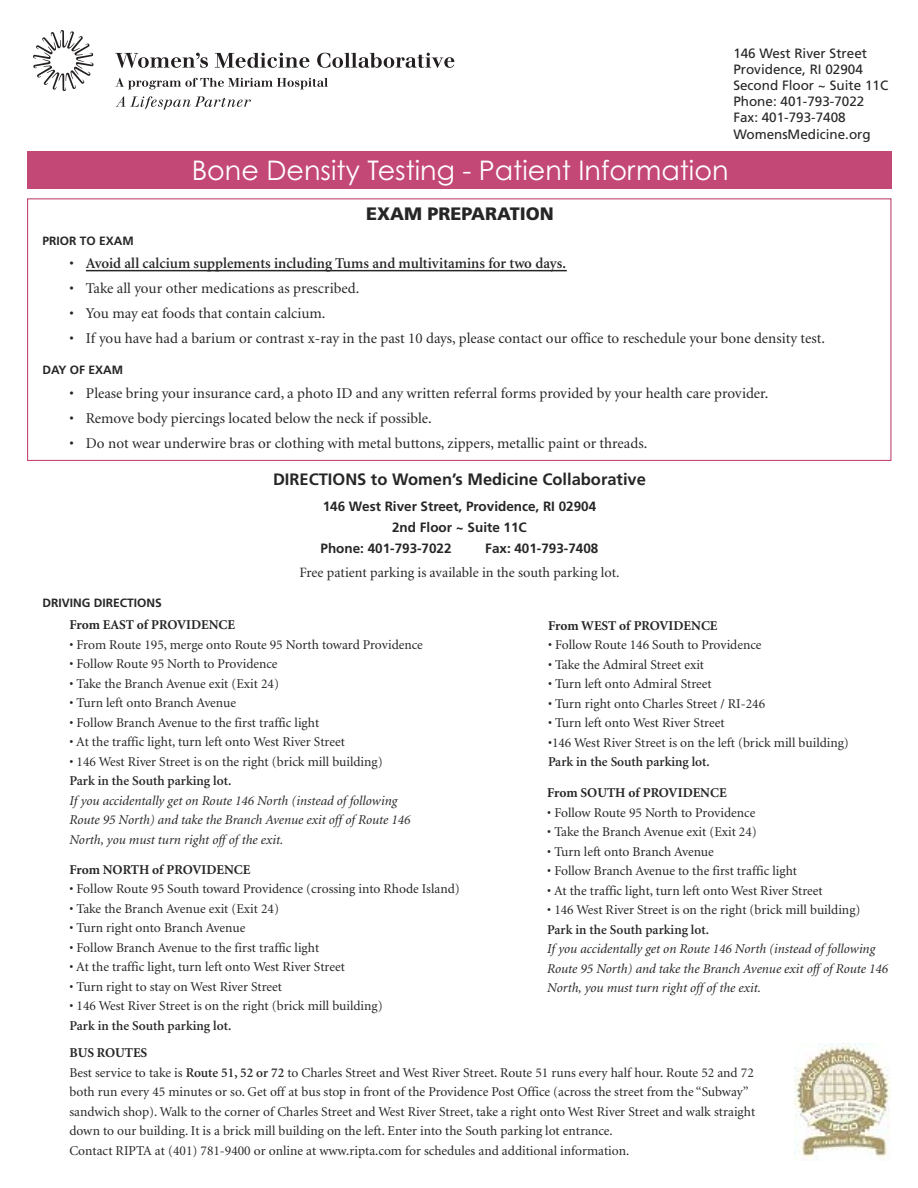
<style>
.page{position:relative;width:918px;height:1188px;background:#fff}
.page>*{position:absolute;margin:0;border:0;box-sizing:border-box;transform-origin:0 0}
.t1{font:27px "Century Gothic";color:#fff}
.t2{font:900 18px "Frutiger";color:#272627}
.t3{font:700 16.5px "Frutiger";color:#272627}
.t4{font:15px "Minion";color:#272627}
.t5{font:600 15px "Minion";color:#272627}
.t6{font:14.25px "Minion";color:#272627}
.t7{font:13.5px/19.5px "Minion";color:#272627}
.t8{font:italic 13.5px/19.5px "Minion";color:#272627}
.t9{font:13.5px/16.2px "Frutiger";color:#272627}
.t10{font:600 13.5px "Minion";color:#272627}
.t11{font:700 13.5px "Frutiger";color:#272627}
.t12{font:700 13.5px "Minion";color:#272627}
.t13{font:700 12px "Frutiger";color:#272627}
.s1{font-weight:400}
.s2{font-weight:700}
.s3{font-weight:600}
</style>
<div class="page">
<div style="left:27px;top:152px;width:864px;height:37px;background:#c34876"></div>
<svg style="left:33px;top:30px;width:61px;height:61px"></svg>
<svg style="left:116px;top:96px;width:135px;height:14px"></svg>
<svg style="left:116px;top:78px;width:212px;height:11px"></svg>
<svg style="left:115px;top:53px;width:93px;height:15px"></svg>
<svg style="left:215px;top:53px;width:94px;height:15px"></svg>
<svg style="left:317px;top:53px;width:137px;height:15px"></svg>
<img style="left:794px;top:1043px;width:97px;height:118px">
<hr style="left:86px;top:270px;width:481px;height:1px;background:#272627">
<p class="t9" style="left:733px;top:46px;width:156px">146 West River Street<br>Providence, RI 02904<br>Second Floor ~ Suite 11C<br>Phone: 401-793-7022<br>Fax: 401-793-7408<br>WomensMedicine.org</p>
<h1 class="t1" style="left:192px;top:155px;width:538px">Bone Density Testing - Patient Information</h1>
<h2 class="t2" style="left:366px;top:206px;width:189px">EXAM PREPARATION</h2>
<p class="t13" style="left:42px;top:236px;width:93px">PRIOR TO EXAM</p>
<p class="t5" style="left:69px;top:258px;width:498px"><span class="s1">•</span> Avoid all calcium supplements including Tums and multivitamins for two days.</p>
<p class="t4" style="left:69px;top:283px;width:291px">• Take all your other medications as prescribed.</p>
<p class="t4" style="left:69px;top:307px;width:257px">• You may eat foods that contain calcium.</p>
<p class="t4" style="left:69px;top:332px;width:757px">• If you have had a barium or contrast x-ray in the past 10 days, please contact our office to reschedule your bone density test.</p>
<p class="t13" style="left:42px;top:365px;width:82px">DAY OF EXAM</p>
<p class="t4" style="left:69px;top:387px;width:700px">• Please bring your insurance card, a photo ID and any written referral forms provided by your health care provider.</p>
<p class="t4" style="left:69px;top:412px;width:364px">• Remove body piercings located below the neck if possible.</p>
<p class="t4" style="left:69px;top:438px;width:579px">• Do not wear underwire bras or clothing with metal buttons, zippers, metallic paint or threads.</p>
<p class="t3" style="left:273px;top:473px;width:374px">DIRECTIONS to Women’s Medicine Collaborative</p>
<p class="t11" style="left:323px;top:501px;width:275px">146 West River Street, Providence, RI 02904</p>
<p class="t11" style="left:392px;top:522px;width:136px">2nd Floor ~ Suite 11C</p>
<p class="t11" style="left:321px;top:543px;width:133px">Phone: 401-793-7022</p>
<p class="t11" style="left:485px;top:543px;width:115px">Fax: 401-793-7408</p>
<p class="t6" style="left:299px;top:567px;width:322px">Free patient parking is available in the south parking lot.</p>
<p class="t13" style="left:42px;top:598px;width:121px">DRIVING DIRECTIONS</p>
<p class="t12" style="left:69px;top:620px;width:167px">From EAST of PROVIDENCE</p>
<p class="t7" style="left:70px;top:636px;width:355px">• From Route 195, merge onto Route 95 North toward Providence</p>
<p class="t7" style="left:70px;top:655px;width:210px">• Follow Route 95 North to Providence</p>
<p class="t7" style="left:70px;top:675px;width:211px">• Take the Branch Avenue exit (Exit 24)</p>
<p class="t7" style="left:70px;top:694px;width:168px">• Turn left onto Branch Avenue</p>
<p class="t7" style="left:70px;top:714px;width:251px">• Follow Branch Avenue to the first traffic light</p>
<p class="t7" style="left:70px;top:733px;width:277px">• At the traffic light, turn left onto West River Street</p>
<p class="t7" style="left:70px;top:753px;width:315px">• 146 West River Street is on the right (brick mill building)</p>
<p class="t10" style="left:70px;top:776px;width:163px">Park in the South parking lot.</p>
<p class="t8" style="left:70px;top:792px;width:342px">If you accidentally get on Route 146 North (instead of following<br>Route 95 North) and take the Branch Avenue exit off of Route 146<br>North, you must turn right off of the exit.</p>
<p class="t12" style="left:69px;top:864px;width:182px">From NORTH of PROVIDENCE</p>
<p class="t7" style="left:69px;top:880px;width:392px">• Follow Route 95 South toward Providence (crossing into Rhode Island)</p>
<p class="t7" style="left:70px;top:900px;width:211px">• Take the Branch Avenue exit (Exit 24)</p>
<p class="t7" style="left:70px;top:919px;width:177px">• Turn right onto Branch Avenue</p>
<p class="t7" style="left:70px;top:939px;width:251px">• Follow Branch Avenue to the first traffic light</p>
<p class="t7" style="left:70px;top:958px;width:277px">• At the traffic light, turn left onto West River Street</p>
<p class="t7" style="left:69px;top:978px;width:214px">• Turn right to stay on West River Street</p>
<p class="t7" style="left:69px;top:997px;width:315px">• 146 West River Street is on the right (brick mill building)</p>
<p class="t10" style="left:69px;top:1020px;width:163px">Park in the South parking lot.</p>
<p class="t12" style="left:548px;top:620px;width:171px">From WEST of PROVIDENCE</p>
<p class="t7" style="left:548px;top:636px;width:215px">• Follow Route 146 South to Providence</p>
<p class="t7" style="left:548px;top:656px;width:158px">• Take the Admiral Street exit</p>
<p class="t7" style="left:548px;top:675px;width:165px">• Turn left onto Admiral Street</p>
<p class="t7" style="left:548px;top:695px;width:219px">• Turn right onto Charles Street / RI-246</p>
<p class="t7" style="left:548px;top:714px;width:178px">• Turn left onto West River Street</p>
<p class="t7" style="left:548px;top:734px;width:302px">•146 West River Street is on the left (brick mill building)</p>
<p class="t10" style="left:548px;top:757px;width:163px">Park in the South parking lot.</p>
<p class="t12" style="left:547px;top:788px;width:181px">From SOUTH of PROVIDENCE</p>
<p class="t7" style="left:547px;top:804px;width:210px">• Follow Route 95 North to Providence</p>
<p class="t7" style="left:547px;top:823px;width:211px">• Take the Branch Avenue exit (Exit 24)</p>
<p class="t7" style="left:547px;top:843px;width:168px">• Turn left onto Branch Avenue</p>
<p class="t7" style="left:547px;top:862px;width:251px">• Follow Branch Avenue to the first traffic light</p>
<p class="t7" style="left:547px;top:882px;width:277px">• At the traffic light, turn left onto West River Street</p>
<p class="t7" style="left:547px;top:901px;width:315px">• 146 West River Street is on the right (brick mill building)</p>
<p class="t10" style="left:547px;top:924px;width:163px">Park in the South parking lot.</p>
<p class="t8" style="left:547px;top:940px;width:342px">If you accidentally get on Route 146 North (instead of following<br>Route 95 North) and take the Branch Avenue exit off of Route 146<br>North, you must turn right off of the exit.</p>
<p class="t7" style="left:69px;top:1044px;width:687px"><span class="s2">BUS ROUTES<br></span>Best service to take is <span class="s3">Route 51, 52 or 72</span> to Charles Street and West River Street. Route 51 runs every half hour. Route 52 and 72 both run every 45 minutes or so. Get off at bus stop in front of the Providence Post Office (across the street from the “Subway” sandwich shop). Walk to the corner of Charles Street and West River Street, take a right onto West River Street and walk straight down to our building. It is a brick mill building on the left. Enter into the South parking lot entrance.<br>Contact RIPTA at (401) 781-9400 or online at www.ripta.com for schedules and additional information.</p>
</div>
